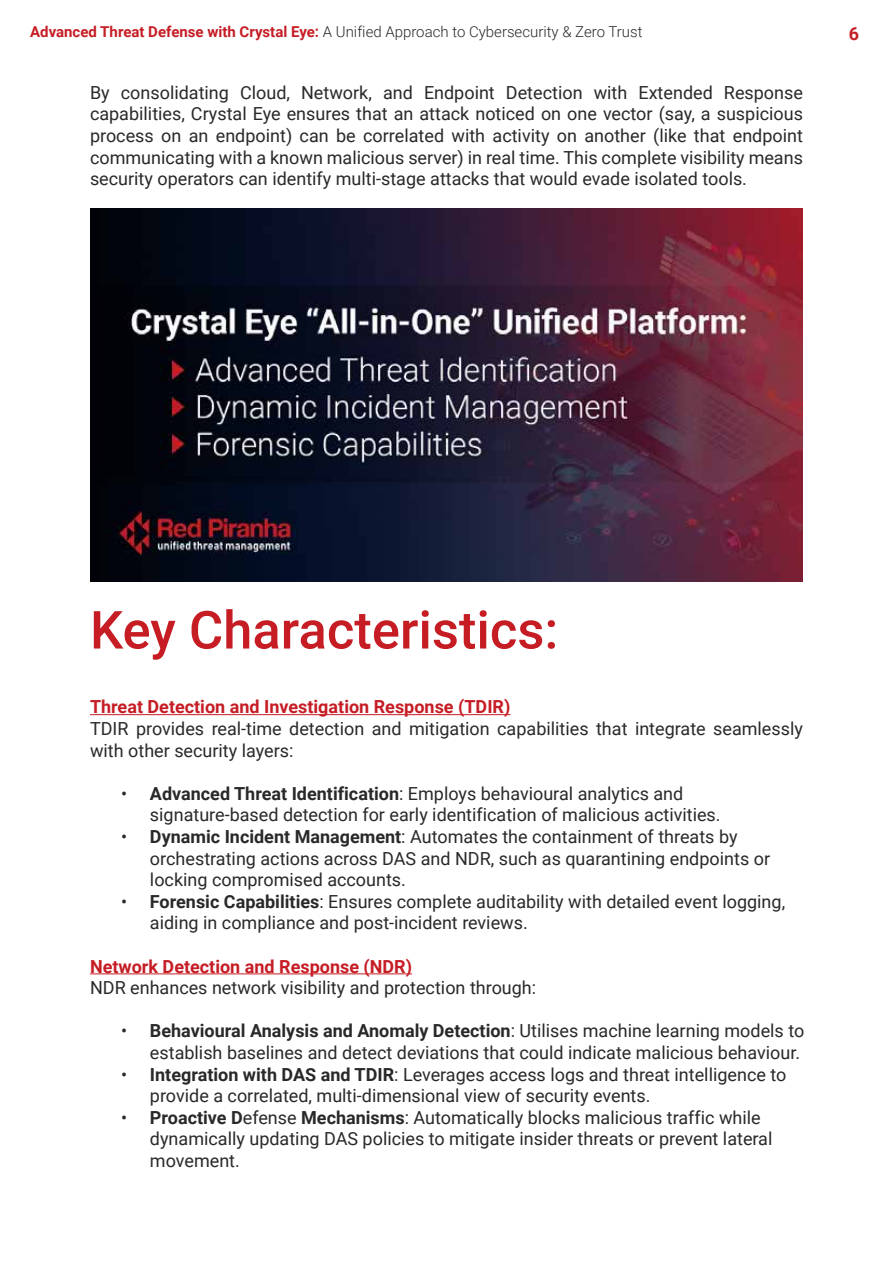
<style>
.page{position:relative;width:893px;height:1263px;background:#fff}
.page>*{position:absolute;margin:0;border:0;box-sizing:border-box;transform-origin:0 0}
.t1{font:500 52.5px "Roboto";color:#c61d25}
.t2{font:18px/21.6px "Roboto";color:#292929}
.t3{font:700 18px "Roboto";color:#c61d25}
.t4{font:700 17.85px "Roboto";color:#c61d25}
.t5{font:300 15px "Roboto";color:#292929}
.s1{font-weight:700;color:#c61d25}
.s2{font-weight:700}
</style>
<div class="page">
<hr style="left:90px;top:714px;width:420px;height:1px;background:#c61d25">
<hr style="left:90px;top:973px;width:322px;height:1px;background:#c61d25">
<img style="left:90px;top:209px;width:713px;height:373px">
<p class="t5" style="left:30px;top:21px;width:614px"><span class="s1">Advanced Threat Defense with Crystal Eye:</span> A Unified Approach to Cybersecurity &amp; Zero Trust</p>
<p class="t4" style="left:849px;top:21px;width:12px">6</p>
<p class="t2" style="left:90px;top:81px;width:714px;text-align:justify">By consolidating Cloud, Network, and Endpoint Detection with Extended Response capabilities, Crystal Eye ensures that an attack noticed on one vector (say, a suspicious process on an endpoint) can be correlated with activity on another (like that endpoint communicating with a known malicious server) in real time. This complete visibility means security operators can identify multi-stage attacks that would evade isolated tools.</p>
<h1 class="t1" style="left:90px;top:593px;width:470px">Key Characteristics:</h1>
<p class="t3" style="left:90px;top:694px;width:422px">Threat Detection and Investigation Response (TDIR)</p>
<p class="t2" style="left:90px;top:717px;width:714px">TDIR provides real-time detection and mitigation capabilities that integrate seamlessly with other security layers:</p>
<p class="t2" style="left:150px;top:782px;width:572px;text-indent:-29px">• <span class="s2">Advanced Threat Identification</span>: Employs behavioural analytics and signature-based detection for early identification of malicious activities.</p>
<p class="t2" style="left:150px;top:825px;width:622px;text-indent:-29px">• <span class="s2">Dynamic Incident Management</span>: Automates the containment of threats by orchestrating actions across DAS and NDR, such as quarantining endpoints or locking compromised accounts.</p>
<p class="t2" style="left:150px;top:890px;width:637px;text-indent:-29px">• <span class="s2">Forensic Capabilities</span>: Ensures complete auditability with detailed event logging, aiding in compliance and post-incident reviews.</p>
<p class="t3" style="left:90px;top:953px;width:324px">Network Detection and Response (NDR)</p>
<p class="t2" style="left:90px;top:976px;width:448px">NDR enhances network visibility and protection through:</p>
<p class="t2" style="left:121px;top:1019px;width:685px;text-align:right">• <span class="s2">Behavioural Analysis and Anomaly Detection</span>: Utilises machine learning models to establish baselines and detect deviations that could indicate malicious behaviour.</p>
<p class="t2" style="left:150px;top:1063px;width:638px;text-indent:-29px">• <span class="s2">Integration with DAS and TDIR</span>: Leverages access logs and threat intelligence to provide a correlated, multi-dimensional view of security events.</p>
<p class="t2" style="left:150px;top:1106px;width:624px;text-indent:-29px">• <span class="s2">Proactive D</span>efense <span class="s2">Mechanisms</span>: Automatically blocks malicious traffic while dynamically updating DAS policies to mitigate insider threats or prevent lateral movement.</p>
</div>
